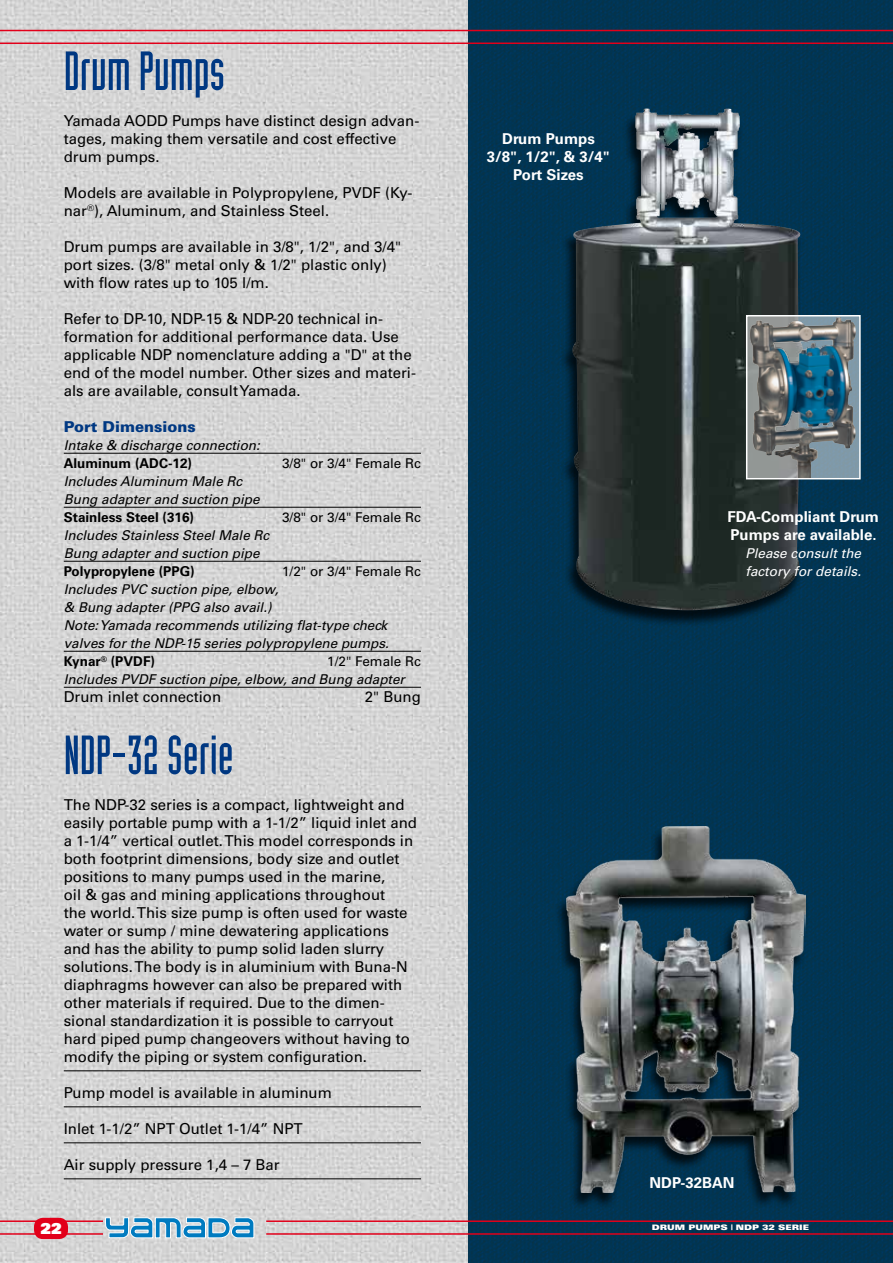
<style>
.page{position:relative;width:893px;height:1263px;background:#fff}
.page>*{position:absolute;margin:0;border:0;box-sizing:border-box;transform-origin:0 0}
.t1{font:54px "Industria LT Std Solid";color:#003882}
.t2{font:15px/18px "Univers LT Std";color:#000}
.t3{font:700 15px/18px "Univers LT Std";color:#fff;text-align:center}
.t4{font:900 15px "Univers LT Std";color:#003882}
.t5{font:15px "Univers LT Std X Black";color:#fff}
.t6{font:italic 13.5px/18px "Univers LT Std";color:#000}
.t7{font:13.5px "Univers LT Std";color:#000}
.t8{font:700 13.5px "Univers LT Std";color:#000}
.t9{font:italic 13.5px/18px "Univers LT Std";color:#fff}
.t10{font:7.5px "Univers LT Std X Black Ex";color:#fff}
.s1{font-weight:700;font-style:normal}
</style>
<div class="page">
<img style="left:0;top:0;width:469px;height:1263px">
<img style="left:469px;top:0;width:424px;height:1263px">
<hr style="left:0;top:1233px;width:103px;height:2px;background:#e2001a">
<hr style="left:0;top:1220px;width:103px;height:2px;background:#e2001a">
<div style="left:34px;top:1218px;width:34px;height:21px;background:#e2001a;border-radius:9px"></div>
<svg style="left:104px;top:1217px;width:151px;height:22px"></svg>
<hr style="left:266px;top:1233px;width:627px;height:2px;background:#e2001a">
<hr style="left:266px;top:1220px;width:627px;height:2px;background:#e2001a">
<hr style="left:0;top:30px;width:893px;height:1px;background:#e2001a">
<hr style="left:0;top:43px;width:893px;height:1px;background:#e2001a">
<div style="left:560px;top:110px;width:246px;height:518px;background:#000;opacity:.75"></div>
<img style="left:571px;top:108px;width:233px;height:502px">
<svg style="left:749px;top:318px;width:109px;height:158px"></svg>
<img style="left:749px;top:318px;width:89px;height:132px">
<div style="left:746px;top:315px;width:115px;height:164px;border:2px solid #fff"></div>
<div style="left:555px;top:827px;width:254px;height:382px;background:#000;opacity:.75"></div>
<img style="left:567px;top:826px;width:238px;height:366px">
<hr style="left:64px;top:453px;width:357px;height:1px;background:#000">
<hr style="left:64px;top:507px;width:357px;height:1px;background:#000">
<hr style="left:64px;top:561px;width:357px;height:1px;background:#000">
<hr style="left:64px;top:651px;width:357px;height:1px;background:#000">
<hr style="left:64px;top:687px;width:357px;height:1px;background:#000">
<hr style="left:64px;top:1070px;width:357px;height:1px;background:#000">
<hr style="left:64px;top:1106px;width:357px;height:1px;background:#000">
<hr style="left:64px;top:1142px;width:357px;height:1px;background:#000">
<hr style="left:64px;top:1178px;width:357px;height:1px;background:#000">
<h1 class="t1" style="left:64px;top:41px;width:162px">Drum Pumps</h1>
<p class="t2" style="left:64px;top:112px;width:357px">Yamada AODD Pumps have distinct design advan&shy;tages, making them versatile and cost effective drum pumps.</p>
<p class="t2" style="left:64px;top:184px;width:350px">Models are available in Polypropylene, PVDF (Ky&shy;nar<sup>®</sup>), Aluminum, and Stainless Steel.</p>
<p class="t2" style="left:64px;top:238px;width:339px">Drum pumps are available in 3/8", 1/2", and 3/4" port sizes. (3/8" metal only &amp; 1/2" plastic only) with flow rates up to 105 l/m.</p>
<p class="t2" style="left:64px;top:310px;width:354px">Refer to DP-10, NDP-15 &amp; NDP-20 technical in&shy;formation for additional performance data. Use applicable NDP nomenclature adding a "D" at the end of the model number. Other sizes and materi&shy;als are available, consult Yamada.</p>
<p class="t4" style="left:64px;top:417px;width:134px">Port Dimensions</p>
<p class="t6" style="left:64px;top:436px;width:198px">Intake &amp; discharge connection:</p>
<p class="t8" style="left:64px;top:455px;width:130px">Aluminum (ADC-12)</p>
<p class="t7" style="left:282px;top:455px;width:140px">3/8" or 3/4" Female Rc</p>
<p class="t6" style="left:64px;top:472px;width:197px">Includes Aluminum Male Rc<br>Bung adapter and suction pipe</p>
<p class="t8" style="left:64px;top:509px;width:132px">Stainless Steel (316)</p>
<p class="t7" style="left:282px;top:509px;width:140px">3/8" or 3/4" Female Rc</p>
<p class="t6" style="left:64px;top:526px;width:207px">Includes Stainless Steel Male Rc<br>Bung adapter and suction pipe</p>
<p class="t8" style="left:64px;top:563px;width:132px">Polypropylene (PPG)</p>
<p class="t7" style="left:282px;top:563px;width:140px">1/2" or 3/4" Female Rc</p>
<p class="t6" style="left:64px;top:580px;width:327px">Includes PVC suction pipe, elbow,<br>&amp; Bung adapter (PPG also avail.)<br>Note: Yamada recommends utilizing flat-type check valves for the NDP-15 series polypropylene pumps.<br><span class="s1">Kynar</span><sup>®</sup> <span class="s1">(PVDF)</span></p>
<p class="t7" style="left:327px;top:653px;width:95px">1/2" Female Rc</p>
<p class="t6" style="left:64px;top:670px;width:343px">Includes PVDF suction pipe, elbow, and Bung adapter</p>
<p class="t2" style="left:64px;top:688px;width:159px">Drum inlet connection</p>
<p class="t2" style="left:365px;top:688px;width:58px">2" Bung</p>
<h1 class="t1" style="left:64px;top:725px;width:171px">NDP-32 Serie</h1>
<p class="t2" style="left:64px;top:796px;width:355px">The NDP-32 series is a compact, lightweight and easily portable pump with a 1-1/2” liquid inlet and a 1-1/4” vertical outlet. This model corresponds in both footprint dimensions, body size and outlet positions to many pumps used in the marine,<br>oil &amp; gas and mining applications throughout<br>the world. This size pump is often used for waste water or sump / mine dewatering applications and has the ability to pump solid laden slurry solutions. The body is in aluminium with Buna-N diaphragms however can also be prepared with other materials if required. Due to the dimen&shy;sional standardization it is possible to carryout hard piped pump changeovers without having to modify the piping or system configuration.</p>
<p class="t2" style="left:64px;top:1084px;width:270px">Pump model is available in aluminum</p>
<p class="t2" style="left:64px;top:1120px;width:240px">Inlet 1-1/2” NPT Outlet 1-1/4” NPT</p>
<p class="t2" style="left:64px;top:1156px;width:217px">Air supply pressure 1,4 – 7 Bar</p>
<p class="t5" style="left:40px;top:1218px;width:23px">22</p>
<p class="t3" style="left:487px;top:130px;width:125px">Drum Pumps<br>3/8", 1/2", &amp; 3/4"<br>Port Sizes</p>
<p class="t3" style="left:728px;top:508px;width:153px;text-align:left">FDA-Compliant Drum<br>Pumps are available.</p>
<p class="t9" style="left:745px;top:544px;width:117px">Please consult the factory for details.</p>
<p class="t3" style="left:649px;top:1174px;width:87px">NDP-32BAN</p>
<p class="t10" style="left:652px;top:1223px;width:159px">DRUM PUMPS | NDP 32 SERIE</p>
</div>
